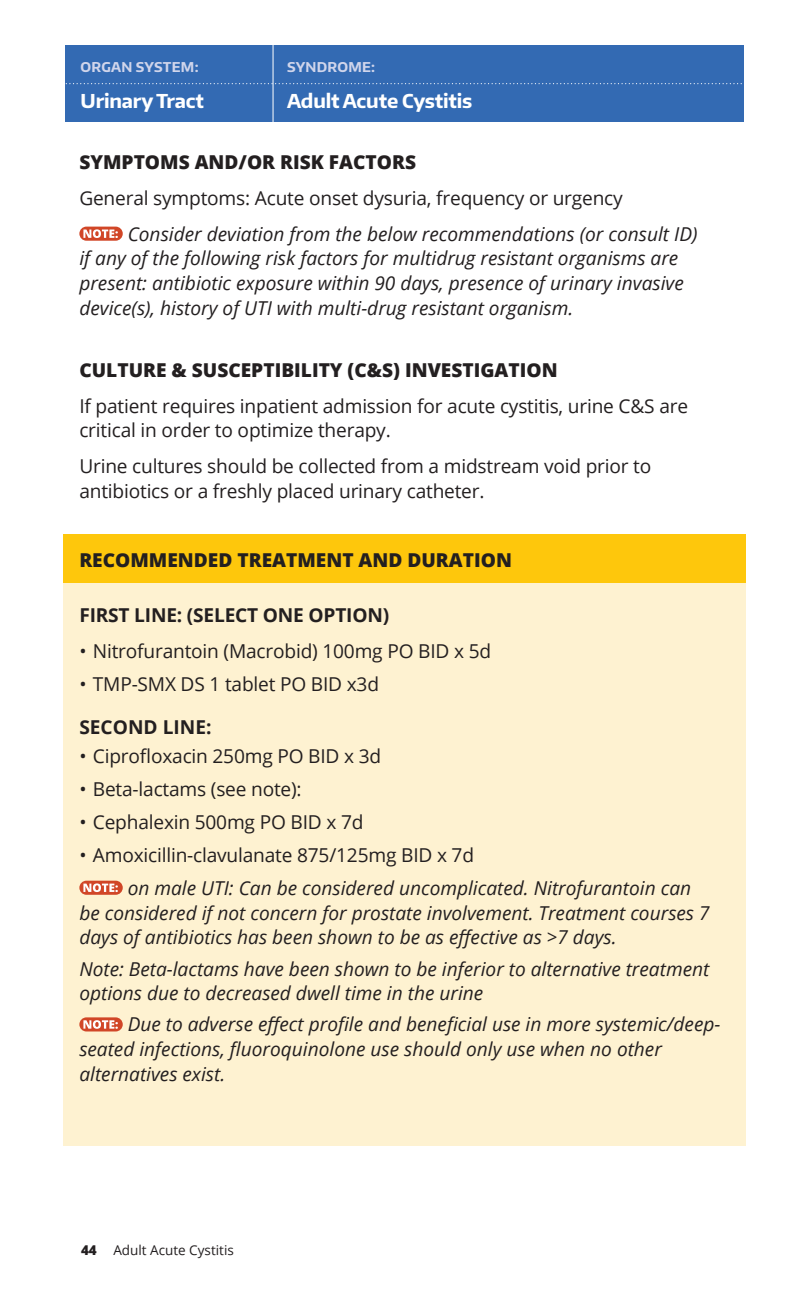
<style>
.page{position:relative;width:810px;height:1296px;background:#fff}
.page>*{position:absolute;margin:0;border:0;box-sizing:border-box;transform-origin:0 0}
.Note-Update{font:italic 19.12px/24.8px "Open Sans";color:#231f20}
.Text{font:19.12px/24.8px "Open Sans";letter-spacing:-.01em;color:#231f20}
.Text_bullets{font:19.12px "Open Sans";letter-spacing:-.01em;color:#231f20}
.H1{font:800 19.12px "Open Sans";color:#231f20}
.Text-2{font:700 19.12px "Open Sans";letter-spacing:-.01em;color:#231f20}
.Rec_treatment_GOLD{font:800 19.12px "Open Sans";color:#231f20}
.t1{font:700 19.12px "Encode Sans Normal";letter-spacing:-.01em;color:#fff}
.t2{font:700 13.5px "Encode Sans Normal";letter-spacing:.02em;color:#d0d5eb}
.t3{font:13.5px "Open Sans";color:#231f20}
.t4{font:800 13.5px "Open Sans";color:#231f20}
</style>
<div class="page">
<div style="left:63px;top:581px;width:682px;height:564px;background:#fef2d1"></div>
<div style="left:63px;top:534px;width:682px;height:49px;background:#fec70c"></div>
<div style="left:79px;top:227px;width:44px;height:14px;background:#d14627;border-radius:7px"></div>
<svg style="left:83px;top:229px;width:35px;height:9px"></svg>
<div style="left:79px;top:881px;width:44px;height:14px;background:#d14627;border-radius:7px"></div>
<svg style="left:83px;top:883px;width:35px;height:9px"></svg>
<div style="left:79px;top:1017px;width:44px;height:14px;background:#d14627;border-radius:7px"></div>
<svg style="left:83px;top:1020px;width:35px;height:9px"></svg>
<div style="left:65px;top:46px;width:679px;height:76px;background:#336ab3"></div>
<svg style="left:65px;top:83px;width:677px;height:1px"></svg>
<hr style="left:273px;top:44px;width:1px;height:89px;background:#fff">
<p class="t2" style="left:81px;top:58px;width:120px">ORGAN SYSTEM:</p>
<p class="t1" style="left:81px;top:88px;width:125px">Urinary Tract</p>
<p class="t2" style="left:287px;top:58px;width:90px">SYNDROME:</p>
<p class="t1" style="left:287px;top:88px;width:187px">Adult Acute Cystitis</p>
<p class="H1" style="left:79px;top:147px;width:338px">SYMPTOMS AND/OR RISK FACTORS</p>
<p class="Text" style="left:79px;top:185px;width:545px">General symptoms: Acute onset dysuria, frequency or urgency</p>
<p class="Note-Update" style="left:79px;top:221px;width:620px;text-indent:48px">Consider deviation from the below recommendations (or consult ID) if any of the following risk factors for multidrug resistant organisms are present: antibiotic exposure within 90 days, presence of urinary invasive device(s), history of UTI with multi-drug resistant organism.</p>
<p class="H1" style="left:79px;top:355px;width:480px">CULTURE &amp; SUSCEPTIBILITY (C&amp;S) INVESTIGATION</p>
<p class="Text" style="left:79px;top:393px;width:610px">If patient requires inpatient admission for acute cystitis, urine C&amp;S are critical in order to optimize therapy.</p>
<p class="Text" style="left:79px;top:454px;width:574px">Urine cultures should be collected from a midstream void prior to antibiotics or a freshly placed urinary catheter.</p>
<p class="Rec_treatment_GOLD" style="left:79px;top:545px;width:434px">RECOMMENDED TREATMENT AND DURATION</p>
<p class="Text-2" style="left:79px;top:601px;width:311px">FIRST LINE: (SELECT ONE OPTION)</p>
<p class="Text_bullets" style="left:79px;top:638px;width:413px">• Nitrofurantoin (Macrobid) 100mg PO BID x 5d</p>
<p class="Text_bullets" style="left:79px;top:671px;width:301px">• TMP-SMX DS 1 tablet PO BID x3d</p>
<p class="Text-2" style="left:79px;top:713px;width:134px">SECOND LINE:</p>
<p class="Text_bullets" style="left:79px;top:743px;width:303px">• Ciprofloxacin 250mg PO BID x 3d</p>
<p class="Text_bullets" style="left:79px;top:776px;width:224px">• Beta-lactams (see note):</p>
<p class="Text_bullets" style="left:79px;top:809px;width:286px">• Cephalexin 500mg PO BID x 7d</p>
<p class="Text_bullets" style="left:79px;top:842px;width:396px">• Amoxicillin-clavulanate 875/125mg BID x 7d</p>
<p class="Note-Update" style="left:79px;top:875px;width:632px;text-indent:48px">on male UTI: Can be considered uncomplicated. Nitrofurantoin can be considered if not concern for prostate involvement. Treatment courses 7 days of antibiotics has been shown to be as effective as &gt;7 days.</p>
<p class="Note-Update" style="left:79px;top:956px;width:631px">Note: Beta-lactams have been shown to be inferior to alternative treatment options due to decreased dwell time in the urine</p>
<p class="Note-Update" style="left:79px;top:1012px;width:643px;text-indent:48px">Due to adverse effect profile and beneficial use in more systemic/deep&shy;seated infections, fluoroquinolone use should only use when no other alternatives exist.</p>
<p class="t4" style="left:81px;top:1240px;width:17px">44</p>
<p class="t3" style="left:113px;top:1241px;width:122px">Adult Acute Cystitis</p>
</div>
